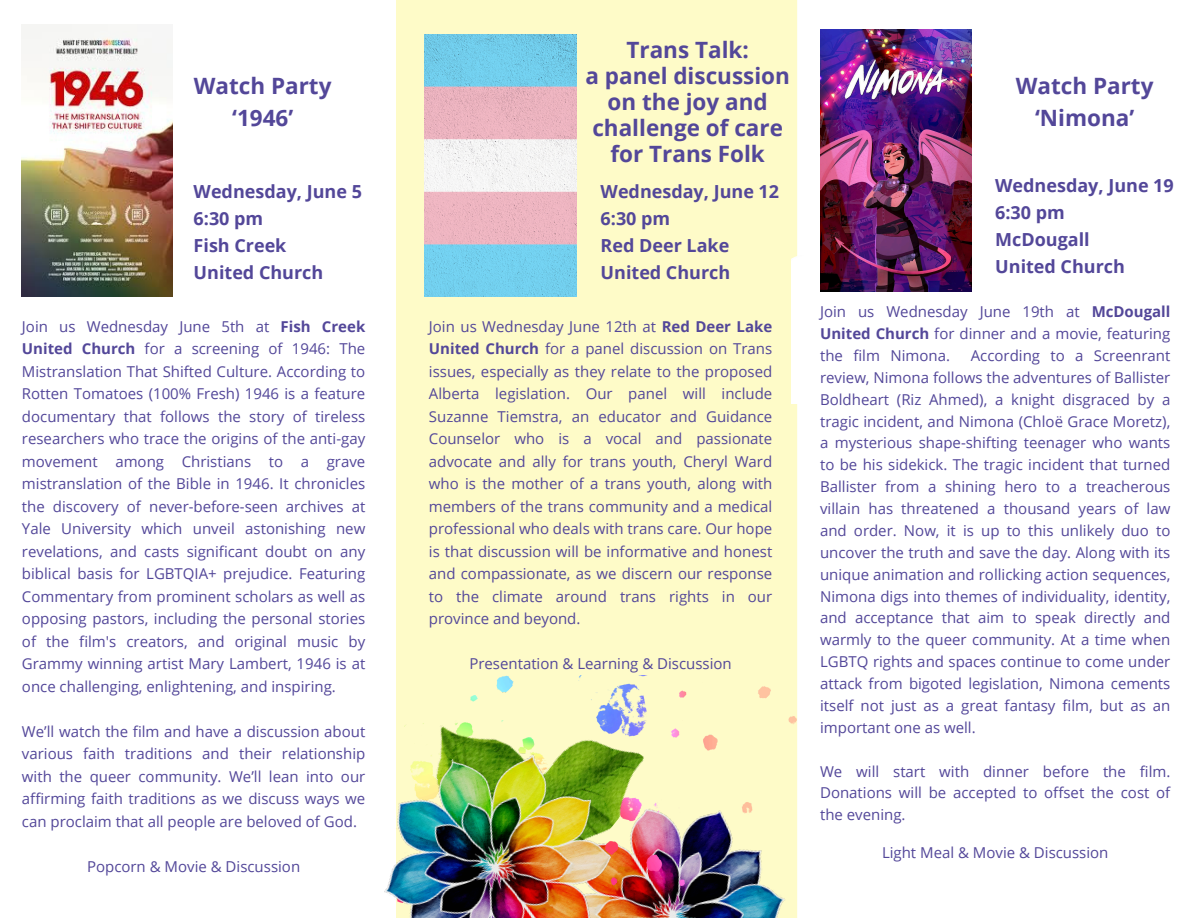
<style>
.page{position:relative;width:1188px;height:918px;background:#fff}
.page>*{position:absolute;margin:0;border:0;box-sizing:border-box;transform-origin:0 0}
.t1{font:700 22.5px/25.8px "Open Sans";color:#534799;text-align:center}
.t2{font:700 18px/27px "Open Sans";color:#534799}
.t3{font:15px/22.5px "Open Sans";color:#534799;text-align:justify}
.s1{font-weight:700}
</style>
<div class="page">
<div style="left:396px;top:0;width:401px;height:676px;background:#fefbc8"></div>
<img style="left:792px;top:255px;width:180px;height:149px">
<img style="left:425px;top:35px;width:151px;height:261px">
<img style="left:21px;top:25px;width:151px;height:272px">
<img style="left:820px;top:30px;width:151px;height:261px">
<img style="left:396px;top:676px;width:401px;height:242px">
<div style="left:406px;top:697px;width:186px;height:24px;background:#fefbc8"></div>
<img style="left:496px;top:709px;width:162px;height:169px">
<img style="left:384px;top:721px;width:253px;height:197px">
<h1 class="t1" style="left:194px;top:69px;width:139px;line-height:32.7px">Watch Party ‘1946’</h1>
<h1 class="t2" style="left:194px;top:178px;width:170px">Wednesday, June 5<br>6:30 pm<br>Fish Creek<br>United Church</h1>
<h2 class="t3" style="left:22px;top:314px;width:345px">Join us Wednesday June 5th at <span class="s1">Fish Creek United Church</span> for a screening of 1946: The Mistranslation That Shifted Culture. According to Rotten Tomatoes (100% Fresh) 1946 is a feature documentary that follows the story of tireless researchers who trace the origins of the anti-gay movement among Christians to a grave mistranslation of the Bible in 1946. It chronicles the discovery of never-before-seen archives at Yale University which unveil astonishing new revelations, and casts significant doubt on any biblical basis for LGBTQIA+ prejudice. Featuring Commentary from prominent scholars as well as opposing pastors, including the personal stories of the film's creators, and original music by Grammy winning artist Mary Lambert, 1946 is at once challenging, enlightening, and inspiring.</h2>
<p class="t3" style="left:22px;top:719px;width:345px">We’ll watch the film and have a discussion about various faith traditions and their relationship with the queer community. We’ll lean into our affirming faith traditions as we discuss ways we can proclaim that all people are beloved of God.</p>
<p class="t3" style="left:87px;top:854px;width:215px">Popcorn &amp; Movie &amp; Discussion</p>
<h2 class="t1" style="left:585px;top:37px;width:206px">Trans Talk:<br>a panel discussion on the joy and challenge of care for Trans Folk</h2>
<h2 class="t1" style="left:1016px;top:69px;width:139px;line-height:32.7px">Watch Party ‘Nimona’</h2>
<p class="t2" style="left:601px;top:178px;width:180px">Wednesday, June 12<br>6:30 pm<br>Red Deer Lake<br>United Church</p>
<p class="t2" style="left:995px;top:172px;width:180px">Wednesday, June 19<br>6:30 pm<br>McDougall<br>United Church</p>
<p class="t3" style="left:429px;top:314px;width:345px">Join us Wednesday June 12th at <span class="s1">Red Deer Lake United Church</span> for a panel discussion on Trans issues, especially as they relate to the proposed Alberta legislation. Our panel will include Suzanne Tiemstra, an educator and Guidance Counselor who is a vocal and passionate advocate and ally for trans youth, Cheryl Ward who is the mother of a trans youth, along with members of the trans community and a medical professional who deals with trans care. Our hope is that discussion will be informative and honest and compassionate, as we discern our response to the climate around trans rights in our province and beyond.</p>
<p class="t3" style="left:469px;top:652px;width:264px">Presentation &amp; Learning &amp; Discussion</p>
<p class="t3" style="left:820px;top:300px;width:352px;line-height:21.9px">Join us Wednesday June 19th at <span class="s1">McDougall United Church</span> for dinner and a movie, featuring the film Nimona.</p>
<p class="t3" style="left:820px;top:344px;width:352px;line-height:21.9px;text-indent:151px">According to a Screenrant review, Nimona follows the adventures of Ballister Boldheart (Riz Ahmed), a knight disgraced by a tragic incident, and Nimona (Chloë Grace Moretz), a mysterious shape-shifting teenager who wants to be his sidekick. The tragic incident that turned Ballister from a shining hero to a treacherous villain has threatened a thousand years of law and order. Now, it is up to this unlikely duo to uncover the truth and save the day. Along with its unique animation and rollicking action sequences, Nimona digs into themes of individuality, identity, and acceptance that aim to speak directly and warmly to the queer community. At a time when LGBTQ rights and spaces continue to come under attack from bigoted legislation, Nimona cements itself not just as a great fantasy film, but as an important one as well.</p>
<p class="t3" style="left:820px;top:760px;width:352px;line-height:21.9px">We will start with dinner before the film.<br>Donations will be accepted to offset the cost of the evening.</p>
<p class="t3" style="left:882px;top:841px;width:228px">Light Meal &amp; Movie &amp; Discussion</p>
</div>
